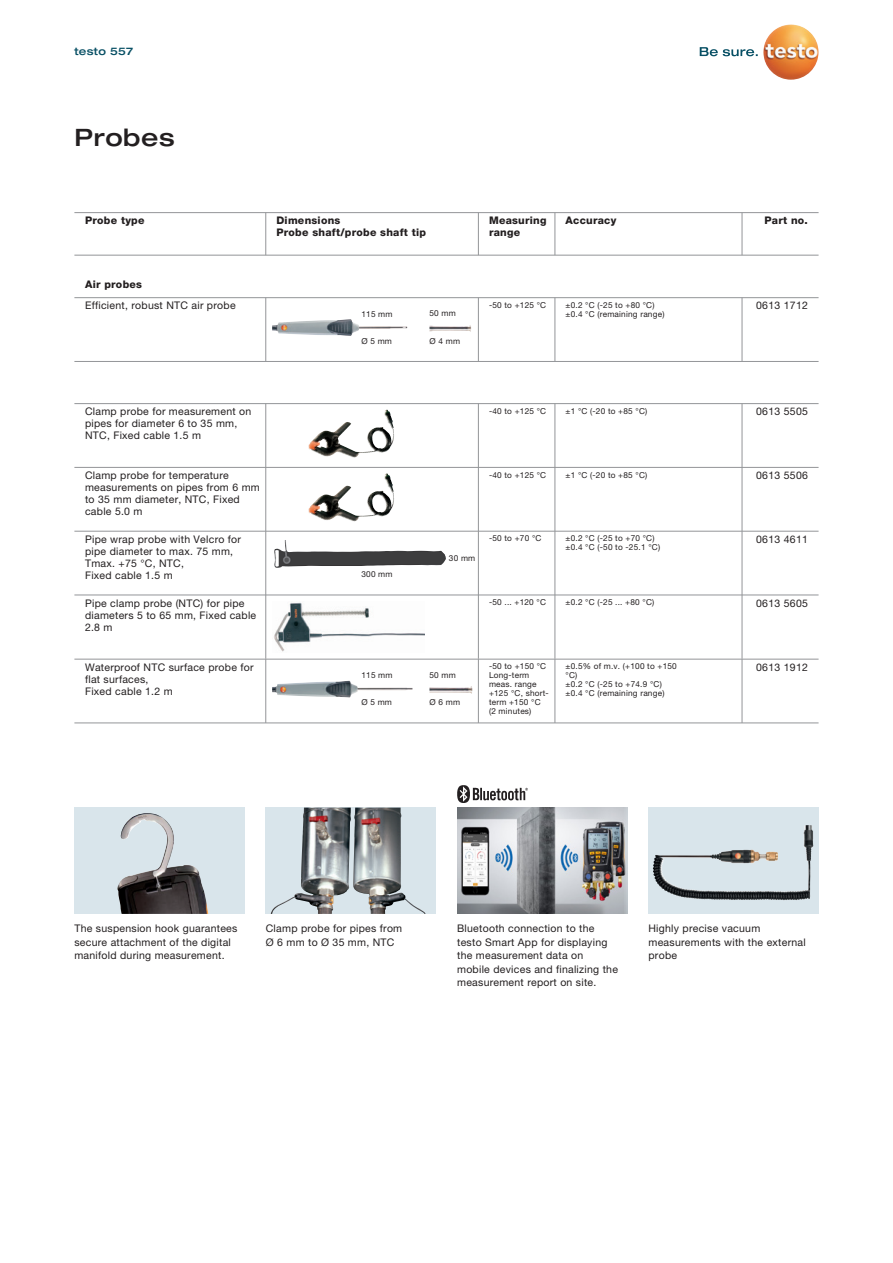
<style>
.page{position:relative;width:893px;height:1263px;background:#fff}
.page>*{position:absolute;margin:0;border:0;box-sizing:border-box;transform-origin:0 0}
.t1{font:500 expanded 24px "Helvetica Neue LTW1 G";letter-spacing:.025em;color:#231f20}
.t2{font:10.5px/12px "Helvetica Neue LTW1 G";letter-spacing:.025em;color:#231f20}
.t3{font:800 10.5px/12px "Helvetica Neue LTW1 G";letter-spacing:.025em;color:#231f20}
.t4{font:500 expanded 10.5px "Helvetica Neue LTW1 G";letter-spacing:.025em;color:#074f64}
.t5{font:8.25px/9px "Helvetica Neue LTW1 G";letter-spacing:.025em;color:#231f20}
</style>
<div class="page">
<div style="left:74px;top:808px;width:170px;height:106px;background:#d9e5eb"></div>
<img style="left:117px;top:813px;width:91px;height:101px">
<div style="left:266px;top:808px;width:170px;height:106px;background:#d9e5eb"></div>
<img style="left:271px;top:808px;width:155px;height:106px">
<img style="left:308px;top:410px;width:85px;height:44px">
<img style="left:308px;top:473px;width:85px;height:44px">
<img style="left:274px;top:540px;width:172px;height:28px">
<img style="left:272px;top:681px;width:140px;height:16px">
<img style="left:274px;top:602px;width:150px;height:50px">
<img style="left:429px;top:686px;width:44px;height:8px">
<img style="left:272px;top:319px;width:135px;height:17px">
<img style="left:429px;top:325px;width:42px;height:7px">
<img style="left:457px;top:785px;width:70px;height:17px">
<svg style="left:648px;top:807px;width:171px;height:107px;background:#c4ced3"></svg>
<img style="left:798px;top:825px;width:10px;height:66px">
<svg style="left:700px;top:47px;width:58px;height:9px"></svg>
<img style="left:763px;top:24px;width:56px;height:56px;border-radius:28px">
<img style="left:457px;top:808px;width:170px;height:106px">
<hr style="left:74px;top:212px;width:745px;height:1px;background:#939598">
<hr style="left:74px;top:403px;width:745px;height:1px;background:#939598">
<hr style="left:74px;top:467px;width:745px;height:1px;background:#939598">
<hr style="left:74px;top:531px;width:745px;height:1px;background:#939598">
<hr style="left:74px;top:659px;width:745px;height:1px;background:#939598">
<hr style="left:74px;top:595px;width:745px;height:1px;background:#939598">
<hr style="left:74px;top:722px;width:745px;height:1px;background:#939598">
<hr style="left:265px;top:213px;width:1px;height:42px;background:#939598">
<hr style="left:265px;top:404px;width:1px;height:63px;background:#939598">
<hr style="left:265px;top:467px;width:1px;height:64px;background:#939598">
<hr style="left:265px;top:531px;width:1px;height:64px;background:#939598">
<hr style="left:265px;top:659px;width:1px;height:64px;background:#939598">
<hr style="left:265px;top:595px;width:1px;height:64px;background:#939598">
<hr style="left:478px;top:213px;width:1px;height:42px;background:#939598">
<hr style="left:478px;top:404px;width:1px;height:63px;background:#939598">
<hr style="left:478px;top:467px;width:1px;height:64px;background:#939598">
<hr style="left:478px;top:531px;width:1px;height:64px;background:#939598">
<hr style="left:478px;top:659px;width:1px;height:64px;background:#939598">
<hr style="left:478px;top:595px;width:1px;height:64px;background:#939598">
<hr style="left:555px;top:213px;width:1px;height:42px;background:#939598">
<hr style="left:555px;top:404px;width:1px;height:63px;background:#939598">
<hr style="left:555px;top:467px;width:1px;height:64px;background:#939598">
<hr style="left:555px;top:531px;width:1px;height:64px;background:#939598">
<hr style="left:555px;top:659px;width:1px;height:64px;background:#939598">
<hr style="left:555px;top:595px;width:1px;height:64px;background:#939598">
<hr style="left:742px;top:213px;width:1px;height:42px;background:#939598">
<hr style="left:742px;top:404px;width:1px;height:63px;background:#939598">
<hr style="left:742px;top:467px;width:1px;height:64px;background:#939598">
<hr style="left:742px;top:531px;width:1px;height:64px;background:#939598">
<hr style="left:742px;top:659px;width:1px;height:64px;background:#939598">
<hr style="left:742px;top:595px;width:1px;height:64px;background:#939598">
<hr style="left:74px;top:297px;width:745px;height:1px;background:#939598">
<hr style="left:265px;top:298px;width:1px;height:63px;background:#939598">
<hr style="left:478px;top:298px;width:1px;height:63px;background:#939598">
<hr style="left:555px;top:298px;width:1px;height:63px;background:#939598">
<hr style="left:742px;top:298px;width:1px;height:63px;background:#939598">
<hr style="left:74px;top:255px;width:745px;height:1px;background:#939598">
<hr style="left:74px;top:361px;width:745px;height:1px;background:#939598">
<p class="t4" style="left:74px;top:44px;width:60px">testo 557</p>
<h1 class="t1" style="left:74px;top:122px;width:102px">Probes</h1>
<p class="t3" style="left:85px;top:215px;width:61px">Probe type</p>
<p class="t3" style="left:85px;top:278px;width:59px">Air probes</p>
<p class="t3" style="left:276px;top:215px;width:151px">Dimensions<br>Probe shaft/probe shaft tip</p>
<p class="t3" style="left:489px;top:215px;width:59px">Measuring range</p>
<p class="t3" style="left:566px;top:215px;width:52px">Accuracy</p>
<p class="t3" style="left:764px;top:215px;width:45px">Part no.</p>
<p class="t2" style="left:85px;top:300px;width:152px">Efficient, robust NTC air probe</p>
<p class="t5" style="left:489px;top:300px;width:59px">-50 to +125 °C</p>
<p class="t5" style="left:566px;top:300px;width:100px">±0.2 °C (-25 to +80 °C) ±0.4 °C (remaining range)</p>
<p class="t2" style="left:756px;top:300px;width:53px">0613 1712</p>
<p class="t5" style="left:361px;top:309px;width:33px">115 mm</p>
<p class="t5" style="left:429px;top:309px;width:28px">50 mm</p>
<p class="t5" style="left:361px;top:336px;width:32px">Ø 5 mm</p>
<p class="t5" style="left:429px;top:336px;width:32px">Ø 4 mm</p>
<p class="t2" style="left:85px;top:406px;width:168px">Clamp probe for measurement on pipes for diameter 6 to 35 mm,<br>NTC, Fixed cable 1.5 m</p>
<p class="t2" style="left:85px;top:469px;width:176px">Clamp probe for temperature measurements on pipes from 6 mm to 35 mm diameter, NTC, Fixed cable 5.0 m</p>
<p class="t2" style="left:85px;top:533px;width:158px">Pipe wrap probe with Velcro for pipe diameter to max. 75 mm,<br>Tmax. +75 °C, NTC,<br>Fixed cable 1.5 m</p>
<p class="t5" style="left:361px;top:570px;width:33px">300 mm</p>
<p class="t5" style="left:489px;top:406px;width:59px">-40 to +125 °C</p>
<p class="t5" style="left:566px;top:406px;width:83px">±1 °C (-20 to +85 °C)</p>
<p class="t5" style="left:489px;top:470px;width:59px">-40 to +125 °C</p>
<p class="t5" style="left:566px;top:470px;width:83px">±1 °C (-20 to +85 °C)</p>
<p class="t5" style="left:449px;top:553px;width:28px">30 mm</p>
<p class="t5" style="left:489px;top:534px;width:54px">-50 to +70 °C</p>
<p class="t5" style="left:566px;top:534px;width:96px">±0.2 °C (-25 to +70 °C) ±0.4 °C (-50 to -25.1 °C)</p>
<p class="t2" style="left:756px;top:406px;width:53px">0613 5505</p>
<p class="t2" style="left:756px;top:469px;width:53px">0613 5506</p>
<p class="t2" style="left:756px;top:533px;width:53px">0613 4611</p>
<p class="t2" style="left:85px;top:597px;width:173px">Pipe clamp probe (NTC) for pipe diameters 5 to 65 mm, Fixed cable<br>2.8 m</p>
<p class="t5" style="left:489px;top:598px;width:58px">-50 ... +120 °C</p>
<p class="t5" style="left:566px;top:598px;width:90px">±0.2 °C (-25 ... +80 °C)</p>
<p class="t2" style="left:756px;top:597px;width:53px">0613 5605</p>
<p class="t2" style="left:85px;top:661px;width:170px">Waterproof NTC surface probe for flat surfaces,<br>Fixed cable 1.2 m</p>
<p class="t5" style="left:361px;top:670px;width:33px">115 mm</p>
<p class="t5" style="left:429px;top:670px;width:28px">50 mm</p>
<p class="t5" style="left:361px;top:698px;width:32px">Ø 5 mm</p>
<p class="t5" style="left:429px;top:698px;width:32px">Ø 6 mm</p>
<p class="t5" style="left:489px;top:662px;width:61px">-50 to +150 °C<br>Long-term meas. range +125 °C, short&shy;term +150 °C (2 minutes)</p>
<p class="t5" style="left:566px;top:662px;width:113px">±0.5% of m.v. (+100 to +150 °C)<br>±0.2 °C (-25 to +74.9 °C) ±0.4 °C (remaining range)</p>
<p class="t2" style="left:756px;top:661px;width:53px">0613 1912</p>
<p class="t2" style="left:74px;top:921px;width:165px;line-height:13.5px">The suspension hook guarantees secure attachment of the digital manifold during measurement.</p>
<p class="t2" style="left:266px;top:921px;width:138px;line-height:13.5px">Clamp probe for pipes from<br>Ø 6 mm to Ø 35 mm, NTC</p>
<p class="t2" style="left:457px;top:921px;width:162px;line-height:13.5px">Bluetooth connection to the testo Smart App for displaying the measurement data on mobile devices and finalizing the measurement report on site.</p>
<p class="t2" style="left:648px;top:921px;width:159px;line-height:13.5px">Highly precise vacuum measurements with the external probe</p>
</div>
